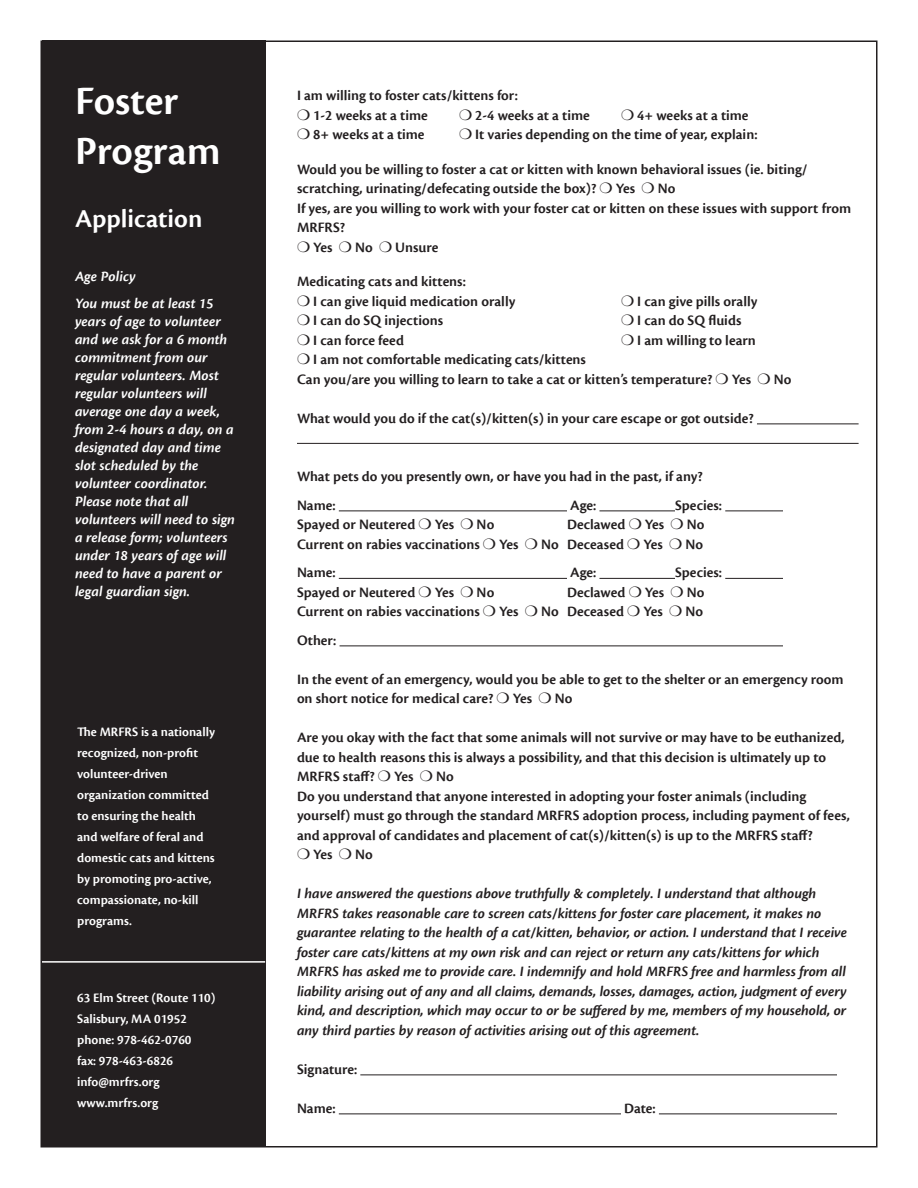
<style>
.page{position:relative;width:918px;height:1188px;background:#fff}
.page>*{position:absolute;margin:0;border:0;box-sizing:border-box;transform-origin:0 0}
.t1{font:600 42px "Cronos Pro";color:#fff}
.t2{font:600 27px "Cronos Pro";color:#fff}
.t3{font:600 15px/19.5px "Cronos Pro";color:#231f20}
.t4{font:15px/19.5px "Cronos Pro Semibold Capt It";letter-spacing:-.005em;color:#231f20}
.t5{font:15px/18px "Cronos Pro Semibold Capt It";color:#fff}
.t6{font:600 13.5px/21px "Cronos Pro";color:#fff}
</style>
<div class="page">
<div style="left:42px;top:40px;width:223px;height:1108px;background:#231f20"></div>
<hr style="left:42px;top:961px;width:223px;height:2px;background:#fff">
<hr style="left:757px;top:424px;width:102px;height:1px;background:#231f20">
<hr style="left:297px;top:443px;width:562px;height:1px;background:#231f20">
<hr style="left:339px;top:511px;width:228px;height:1px;background:#231f20">
<hr style="left:599px;top:511px;width:76px;height:1px;background:#231f20">
<hr style="left:725px;top:511px;width:58px;height:1px;background:#231f20">
<hr style="left:339px;top:578px;width:228px;height:1px;background:#231f20">
<hr style="left:599px;top:578px;width:76px;height:1px;background:#231f20">
<hr style="left:725px;top:578px;width:58px;height:1px;background:#231f20">
<hr style="left:340px;top:646px;width:443px;height:1px;background:#231f20">
<hr style="left:360px;top:1075px;width:477px;height:1px;background:#231f20">
<hr style="left:339px;top:1114px;width:282px;height:1px;background:#231f20">
<hr style="left:659px;top:1114px;width:178px;height:1px;background:#231f20">
<p class="t1" style="left:75px;top:77px;width:105px">Foster</p>
<p class="t1" style="left:75px;top:127px;width:147px">Program</p>
<p class="t2" style="left:75px;top:204px;width:129px">Application</p>
<p class="t5" style="left:75px;top:268px;width:62px">Age Policy</p>
<p class="t5" style="left:75px;top:295px;width:161px">You must be at least 15 years of age to volunteer and we ask for a 6 month commitment from our regular volunteers. Most regular volunteers will average one day a week, from 2-4 hours a day, on a designated day and time slot scheduled by the volunteer coordinator.<br>Please note that all volunteers will need to sign a release form; volunteers under 18 years of age will need to have a parent or legal guardian sign.</p>
<p class="t6" style="left:77px;top:721px;width:139px">The MRFRS is a nationally recognized, non-profit volunteer-driven organization committed to ensuring the health and welfare of feral and domestic cats and kittens by promoting pro-active, compassionate, no-kill programs.</p>
<p class="t6" style="left:77px;top:987px;width:140px">63 Elm Street (Route 110)</p>
<p class="t6" style="left:77px;top:1008px;width:111px">Salisbury, MA 01952</p>
<p class="t6" style="left:77px;top:1029px;width:116px">phone: 978-462-0760</p>
<p class="t6" style="left:77px;top:1050px;width:98px">fax: 978-463-6826</p>
<p class="t6" style="left:77px;top:1071px;width:84px">info@mrfrs.org</p>
<p class="t6" style="left:77px;top:1092px;width:83px">www.mrfrs.org</p>
<p class="t3" style="left:313px;top:86px;width:206px;text-indent:-16px">I am willing to foster cats/kittens for:<br>1-2 weeks at a time</p>
<p class="t3" style="left:475px;top:106px;width:116px">2-4 weeks at a time</p>
<p class="t3" style="left:637px;top:106px;width:113px">4+ weeks at a time</p>
<p class="t3" style="left:313px;top:125px;width:113px">8+ weeks at a time</p>
<p class="t3" style="left:475px;top:125px;width:284px">It varies depending on the time of year, explain:</p>
<p class="t3" style="left:297px;top:160px;width:512px">Would you be willing to foster a cat or kitten with known behavioral issues (ie. biting/ scratching, urinating/defecating outside the box)?</p>
<p class="t3" style="left:616px;top:179px;width:21px">Yes</p>
<p class="t3" style="left:658px;top:179px;width:19px">No</p>
<p class="t3" style="left:297px;top:199px;width:556px">If yes, are you willing to work with your foster cat or kitten on these issues with support from<br>MRFRS?</p>
<p class="t3" style="left:313px;top:238px;width:21px">Yes</p>
<p class="t3" style="left:355px;top:238px;width:19px">No</p>
<p class="t3" style="left:395px;top:238px;width:45px">Unsure</p>
<p class="t3" style="left:313px;top:272px;width:204px;text-indent:-16px">Medicating cats and kittens:<br>I can give liquid medication orally</p>
<p class="t3" style="left:637px;top:292px;width:122px">I can give pills orally</p>
<p class="t3" style="left:313px;top:311px;width:131px">I can do SQ injections</p>
<p class="t3" style="left:637px;top:311px;width:106px">I can do SQ fluids</p>
<p class="t3" style="left:313px;top:331px;width:92px">I can force feed</p>
<p class="t3" style="left:637px;top:331px;width:120px">I am willing to learn</p>
<p class="t3" style="left:313px;top:350px;width:274px">I am not comfortable medicating cats/kittens</p>
<p class="t3" style="left:297px;top:370px;width:417px">Can you/are you willing to learn to take a cat or kitten’s temperature?</p>
<p class="t3" style="left:732px;top:370px;width:21px">Yes</p>
<p class="t3" style="left:774px;top:370px;width:19px">No</p>
<p class="t3" style="left:297px;top:409px;width:458px">What would you do if the cat(s)/kitten(s) in your care escape or got outside?</p>
<p class="t3" style="left:297px;top:467px;width:407px">What pets do you presently own, or have you had in the past, if any?</p>
<p class="t3" style="left:297px;top:496px;width:40px">Name:</p>
<p class="t3" style="left:570px;top:496px;width:28px">Age:</p>
<p class="t3" style="left:675px;top:496px;width:49px">Species:</p>
<p class="t3" style="left:297px;top:515px;width:120px">Spayed or Neutered</p>
<p class="t3" style="left:435px;top:515px;width:21px">Yes</p>
<p class="t3" style="left:477px;top:515px;width:19px">No</p>
<p class="t3" style="left:567px;top:515px;width:60px">Declawed</p>
<p class="t3" style="left:645px;top:515px;width:21px">Yes</p>
<p class="t3" style="left:687px;top:515px;width:19px">No</p>
<p class="t3" style="left:297px;top:535px;width:184px">Current on rabies vaccinations</p>
<p class="t3" style="left:499px;top:535px;width:21px">Yes</p>
<p class="t3" style="left:541px;top:535px;width:85px">No Deceased</p>
<p class="t3" style="left:644px;top:535px;width:21px">Yes</p>
<p class="t3" style="left:685px;top:535px;width:19px">No</p>
<p class="t3" style="left:297px;top:563px;width:40px">Name:</p>
<p class="t3" style="left:570px;top:563px;width:28px">Age:</p>
<p class="t3" style="left:675px;top:563px;width:49px">Species:</p>
<p class="t3" style="left:297px;top:583px;width:120px">Spayed or Neutered</p>
<p class="t3" style="left:435px;top:583px;width:21px">Yes</p>
<p class="t3" style="left:477px;top:583px;width:19px">No</p>
<p class="t3" style="left:567px;top:583px;width:60px">Declawed</p>
<p class="t3" style="left:645px;top:583px;width:21px">Yes</p>
<p class="t3" style="left:687px;top:583px;width:19px">No</p>
<p class="t3" style="left:297px;top:602px;width:184px">Current on rabies vaccinations</p>
<p class="t3" style="left:499px;top:602px;width:21px">Yes</p>
<p class="t3" style="left:541px;top:602px;width:85px">No Deceased</p>
<p class="t3" style="left:644px;top:602px;width:21px">Yes</p>
<p class="t3" style="left:685px;top:602px;width:19px">No</p>
<p class="t3" style="left:297px;top:631px;width:41px">Other:</p>
<p class="t3" style="left:297px;top:670px;width:548px">In the event of an emergency, would you be able to get to the shelter or an emergency room on short notice for medical care?</p>
<p class="t3" style="left:513px;top:689px;width:21px">Yes</p>
<p class="t3" style="left:555px;top:689px;width:19px">No</p>
<p class="t3" style="left:297px;top:728px;width:549px">Are you okay with the fact that some animals will not survive or may have to be euthanized, due to health reasons this is always a possibility, and that this decision is ultimately up to<br>MRFRS staff?</p>
<p class="t3" style="left:394px;top:767px;width:21px">Yes</p>
<p class="t3" style="left:436px;top:767px;width:19px">No</p>
<p class="t3" style="left:297px;top:787px;width:554px">Do you understand that anyone interested in adopting your foster animals (including yourself) must go through the standard MRFRS adoption process, including payment of fees, and approval of candidates and placement of cat(s)/kitten(s) is up to the MRFRS staff?</p>
<p class="t3" style="left:313px;top:845px;width:21px">Yes</p>
<p class="t3" style="left:355px;top:845px;width:19px">No</p>
<p class="t4" style="left:297px;top:884px;width:552px">I have answered the questions above truthfully &amp; completely. I understand that although MRFRS takes reasonable care to screen cats/kittens for foster care placement, it makes no guarantee relating to the health of a cat/kitten, behavior, or action. I understand that I receive foster care cats/kittens at my own risk and can reject or return any cats/kittens for which MRFRS has asked me to provide care. I indemnify and hold MRFRS free and harmless from all liability arising out of any and all claims, demands, losses, damages, action, judgment of every kind, and description, which may occur to or be suffered by me, members of my household, or any third parties by reason of activities arising out of this agreement.</p>
<p class="t3" style="left:297px;top:1060px;width:62px">Signature:</p>
<p class="t3" style="left:297px;top:1099px;width:40px">Name:</p>
<p class="t3" style="left:624px;top:1099px;width:33px">Date:</p>
</div>
